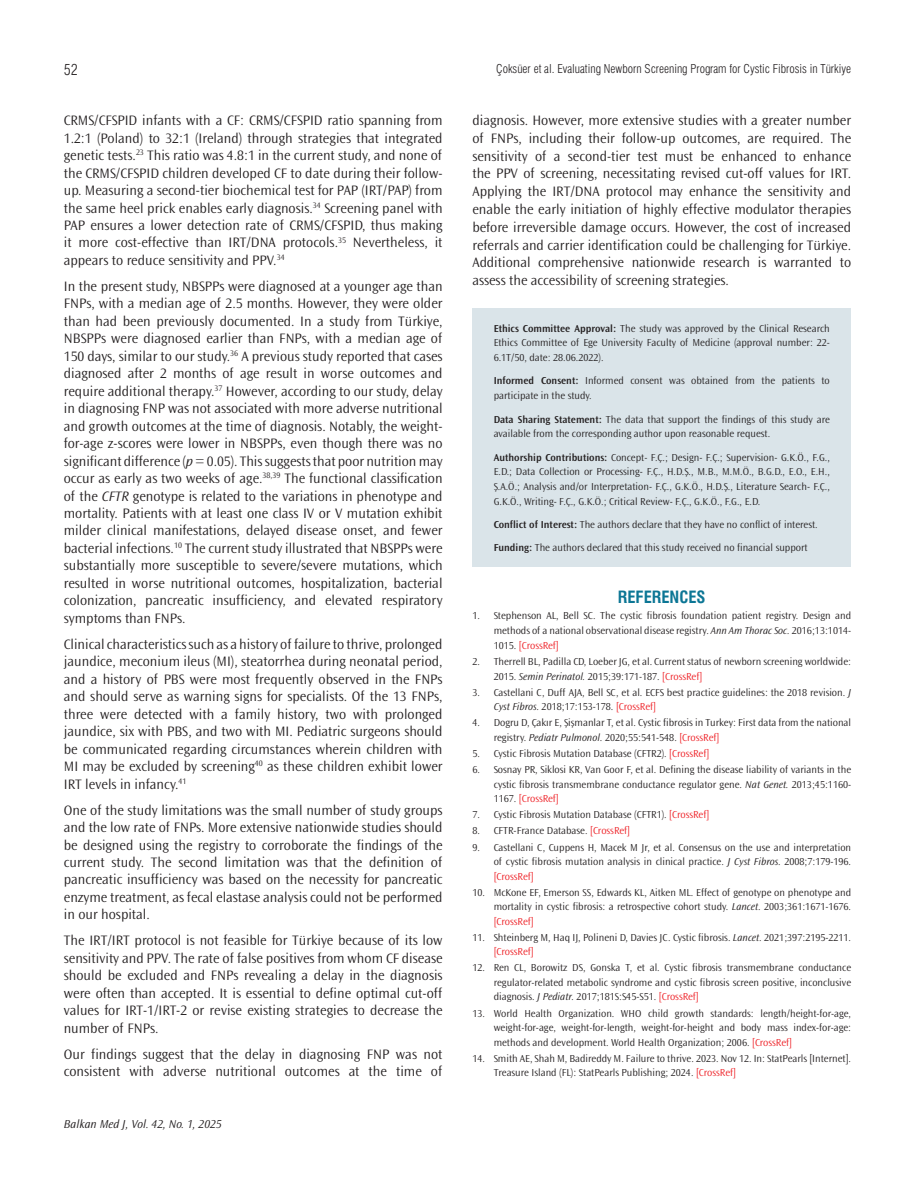
<style>
.page{position:relative;width:915px;height:1191px;background:#fff}
.page>*{position:absolute;margin:0;border:0;box-sizing:border-box;transform-origin:0 0}
.ARA_BASLIK{font:16.5px "Swiss Condensed Bold Tr";color:#0c7695}
.t1{font:15px "Swiss Condensed Light Tr";color:#231f20}
.YAZI{font:300 14.25px/17.4px "Ocean Sans Std";color:#231f20;text-align:justify}
.t2{font:12px "Swiss Condensed Light Tr";color:#231f20}
.t3{font:italic 300 12px "Ocean Sans Std";color:#231f20}
.ETİK{font:300 10.5px/14.4px "Ocean Sans Std";color:#231f20;text-align:justify}
.s1{font-style:italic}
.s2{font-weight:600}
.s3{color:#ee1d23}
</style>
<div class="page">
<div style="left:472px;top:308px;width:378px;height:259px;background:#dae4e9"></div>
<p class="t1" style="left:64px;top:61px;width:16px">52</p>
<p class="t2" style="left:496px;top:61px;width:356px">Çoksüer et al. Evaluating Newborn Screening Program for Cystic Fibrosis in Türkiye</p>
<p class="YAZI" style="left:64px;top:112px;width:380px">CRMS/CFSPID infants with a CF: CRMS/CFSPID ratio spanning from 1.2:1 (Poland) to 32:1 (Ireland) through strategies that integrated genetic tests.<sup>23</sup> This ratio was 4.8:1 in the current study, and none of the CRMS/CFSPID children developed CF to date during their follow&shy;up. Measuring a second-tier biochemical test for PAP (IRT/PAP) from the same heel prick enables early diagnosis.<sup>34</sup> Screening panel with PAP ensures a lower detection rate of CRMS/CFSPID, thus making it more cost-effective than IRT/DNA protocols.<sup>35</sup> Nevertheless, it appears to reduce sensitivity and PPV.<sup>34</sup></p>
<p class="YAZI" style="left:64px;top:278px;width:380px">In the present study, NBSPPs were diagnosed at a younger age than FNPs, with a median age of 2.5 months. However, they were older than had been previously documented. In a study from Türkiye, NBSPPs were diagnosed earlier than FNPs, with a median age of 150 days, similar to our study.<sup>36</sup> A previous study reported that cases diagnosed after 2 months of age result in worse outcomes and require additional therapy.<sup>37</sup> However, according to our study, delay in diagnosing FNP was not associated with more adverse nutritional and growth outcomes at the time of diagnosis. Notably, the weight&shy;for-age z-scores were lower in NBSPPs, even though there was no significant difference (<span class="s1">p</span> = 0.05). This suggests that poor nutrition may occur as early as two weeks of age.<sup>38,39</sup> The functional classification of the <span class="s1">CFTR</span> genotype is related to the variations in phenotype and mortality. Patients with at least one class IV or V mutation exhibit milder clinical manifestations, delayed disease onset, and fewer bacterial infections.<sup>10</sup> The current study illustrated that NBSPPs were substantially more susceptible to severe/severe mutations, which resulted in worse nutritional outcomes, hospitalization, bacterial colonization, pancreatic insufficiency, and elevated respiratory symptoms than FNPs.</p>
<p class="YAZI" style="left:64px;top:635px;width:380px">Clinical characteristics such as a history of failure to thrive, prolonged jaundice, meconium ileus (MI), steatorrhea during neonatal period, and a history of PBS were most frequently observed in the FNPs and should serve as warning signs for specialists. Of the 13 FNPs, three were detected with a family history, two with prolonged jaundice, six with PBS, and two with MI. Pediatric surgeons should be communicated regarding circumstances wherein children with MI may be excluded by screening<sup>40</sup> as these children exhibit lower IRT levels in infancy.<sup>41</sup></p>
<p class="YAZI" style="left:64px;top:801px;width:380px">One of the study limitations was the small number of study groups and the low rate of FNPs. More extensive nationwide studies should be designed using the registry to corroborate the findings of the current study. The second limitation was that the definition of pancreatic insufficiency was based on the necessity for pancreatic enzyme treatment, as fecal elastase analysis could not be performed in our hospital.</p>
<p class="YAZI" style="left:64px;top:932px;width:380px">The IRT/IRT protocol is not feasible for Türkiye because of its low sensitivity and PPV. The rate of false positives from whom CF disease should be excluded and FNPs revealing a delay in the diagnosis were often than accepted. It is essential to define optimal cut-off values for IRT-1/IRT-2 or revise existing strategies to decrease the number of FNPs.</p>
<p class="YAZI" style="left:64px;top:1045px;width:380px">Our findings suggest that the delay in diagnosing FNP was not consistent with adverse nutritional outcomes at the time of</p>
<p class="t3" style="left:64px;top:1117px;width:159px">Balkan Med J, Vol. 42, No. 1, 2025</p>
<p class="YAZI" style="left:472px;top:112px;width:380px">diagnosis. However, more extensive studies with a greater number of FNPs, including their follow-up outcomes, are required. The sensitivity of a second-tier test must be enhanced to enhance the PPV of screening, necessitating revised cut-off values for IRT.<br>Applying the IRT/DNA protocol may enhance the sensitivity and enable the early initiation of highly effective modulator therapies before irreversible damage occurs. However, the cost of increased referrals and carrier identification could be challenging for Türkiye.<br>Additional comprehensive nationwide research is warranted to assess the accessibility of screening strategies.</p>
<p class="ETİK" style="left:493px;top:321px;width:337px"><span class="s2">Ethics Committee Approval:</span> The study was approved by the Clinical Research Ethics Committee of Ege University Faculty of Medicine (approval number: 22- 6.1T/50, date: 28.06.2022).</p>
<p class="ETİK" style="left:493px;top:374px;width:337px"><span class="s2">Informed Consent:</span> Informed consent was obtained from the patients to participate in the study.</p>
<p class="ETİK" style="left:493px;top:412px;width:337px"><span class="s2">Data Sharing Statement:</span> The data that support the findings of this study are available from the corresponding author upon reasonable request.</p>
<p class="ETİK" style="left:493px;top:450px;width:337px"><span class="s2">Authorship Contributions:</span> Concept- F.Ç.; Design- F.Ç.; Supervision- G.K.Ö., F.G., E.D.; Data Collection or Processing- F.Ç., H.D.Ş., M.B., M.M.Ö., B.G.D., E.O., E.H., Ş.A.Ö.; Analysis and/or Interpretation- F.Ç., G.K.Ö., H.D.Ş., Literature Search- F.Ç., G.K.Ö., Writing- F.Ç., G.K.Ö.; Critical Review- F.Ç., G.K.Ö., F.G., E.D.</p>
<p class="ETİK" style="left:493px;top:517px;width:325px"><span class="s2">Conflict of Interest:</span> The authors declare that they have no conflict of interest.</p>
<p class="ETİK" style="left:493px;top:541px;width:315px"><span class="s2">Funding:</span> The authors declared that this study received no financial support</p>
<p class="ARA_BASLIK" style="left:617px;top:587px;width:89px">REFERENCES</p>
<p class="ETİK" style="left:493px;top:608px;width:359px;text-indent:-21px">1. Stephenson AL, Bell SC. The cystic fibrosis foundation patient registry. Design and methods of a national observational disease registry. <span class="s1">Ann Am Thorac Soc.</span> 2016;13:1014- 1015. <span class="s3">[CrossRef]</span></p>
<p class="ETİK" style="left:493px;top:654px;width:359px;text-indent:-21px">2. Therrell BL, Padilla CD, Loeber JG, et al. Current status of newborn screening worldwide:<br>2015. <span class="s1">Semin Perinatol.</span> 2015;39:171-187. <span class="s3">[CrossRef]</span></p>
<p class="ETİK" style="left:493px;top:685px;width:359px;text-indent:-21px">3. Castellani C, Duff AJA, Bell SC, et al. ECFS best practice guidelines: the 2018 revision. <span class="s1">J<br>Cyst Fibros</span>. 2018;17:153-178. <span class="s3">[CrossRef]</span></p>
<p class="ETİK" style="left:493px;top:716px;width:359px;text-indent:-21px">4. Dogru D, Çakır E, Şişmanlar T, et al. Cystic fibrosis in Turkey: First data from the national registry. <span class="s1">Pediatr Pulmonol</span>. 2020;55:541-548. <span class="s3">[CrossRef]</span></p>
<p class="ETİK" style="left:472px;top:746px;width:238px">5. Cystic Fibrosis Mutation Database (CFTR2). <span class="s3">[CrossRef]</span></p>
<p class="ETİK" style="left:493px;top:762px;width:359px;text-indent:-21px">6. Sosnay PR, Siklosi KR, Van Goor F, et al. Defining the disease liability of variants in the cystic fibrosis transmembrane conductance regulator gene. <span class="s1">Nat Genet.</span> 2013;45:1160- 1167. <span class="s3">[CrossRef]</span></p>
<p class="ETİK" style="left:472px;top:807px;width:238px">7. Cystic Fibrosis Mutation Database (CFTR1). <span class="s3">[CrossRef]</span></p>
<p class="ETİK" style="left:472px;top:824px;width:159px">8. CFTR-France Database. <span class="s3">[CrossRef]</span></p>
<p class="ETİK" style="left:493px;top:840px;width:359px;text-indent:-21px">9. Castellani C, Cuppens H, Macek M Jr, et al. Consensus on the use and interpretation of cystic fibrosis mutation analysis in clinical practice. <span class="s1">J Cyst Fibros</span>. 2008;7:179-196. <span class="s3">[CrossRef]</span></p>
<p class="ETİK" style="left:493px;top:885px;width:359px;text-indent:-21px">10. McKone EF, Emerson SS, Edwards KL, Aitken ML. Effect of genotype on phenotype and mortality in cystic fibrosis: a retrospective cohort study. <span class="s1">Lancet</span>. 2003;361:1671-1676. <span class="s3">[CrossRef]</span></p>
<p class="ETİK" style="left:493px;top:930px;width:359px;text-indent:-21px">11. Shteinberg M, Haq IJ, Polineni D, Davies JC. Cystic fibrosis. <span class="s1">Lancet</span>. 2021;397:2195-2211. <span class="s3">[CrossRef]</span></p>
<p class="ETİK" style="left:493px;top:961px;width:359px;text-indent:-21px">12. Ren CL, Borowitz DS, Gonska T, et al. Cystic fibrosis transmembrane conductance regulator-related metabolic syndrome and cystic fibrosis screen positive, inconclusive diagnosis. <span class="s1">J Pediatr.</span> 2017;181S:S45-S51. <span class="s3">[CrossRef]</span></p>
<p class="ETİK" style="left:493px;top:1006px;width:359px;text-indent:-21px">13. World Health Organization. WHO child growth standards: length/height-for-age, weight-for-age, weight-for-length, weight-for-height and body mass index-for-age: methods and development. World Health Organization; 2006. <span class="s3">[CrossRef]</span></p>
<p class="ETİK" style="left:493px;top:1051px;width:359px;text-indent:-21px">14. Smith AE, Shah M, Badireddy M. Failure to thrive. 2023. Nov 12. In: StatPearls [Internet].<br>Treasure Island (FL): StatPearls Publishing; 2024. <span class="s3">[CrossRef]</span></p>
</div>
